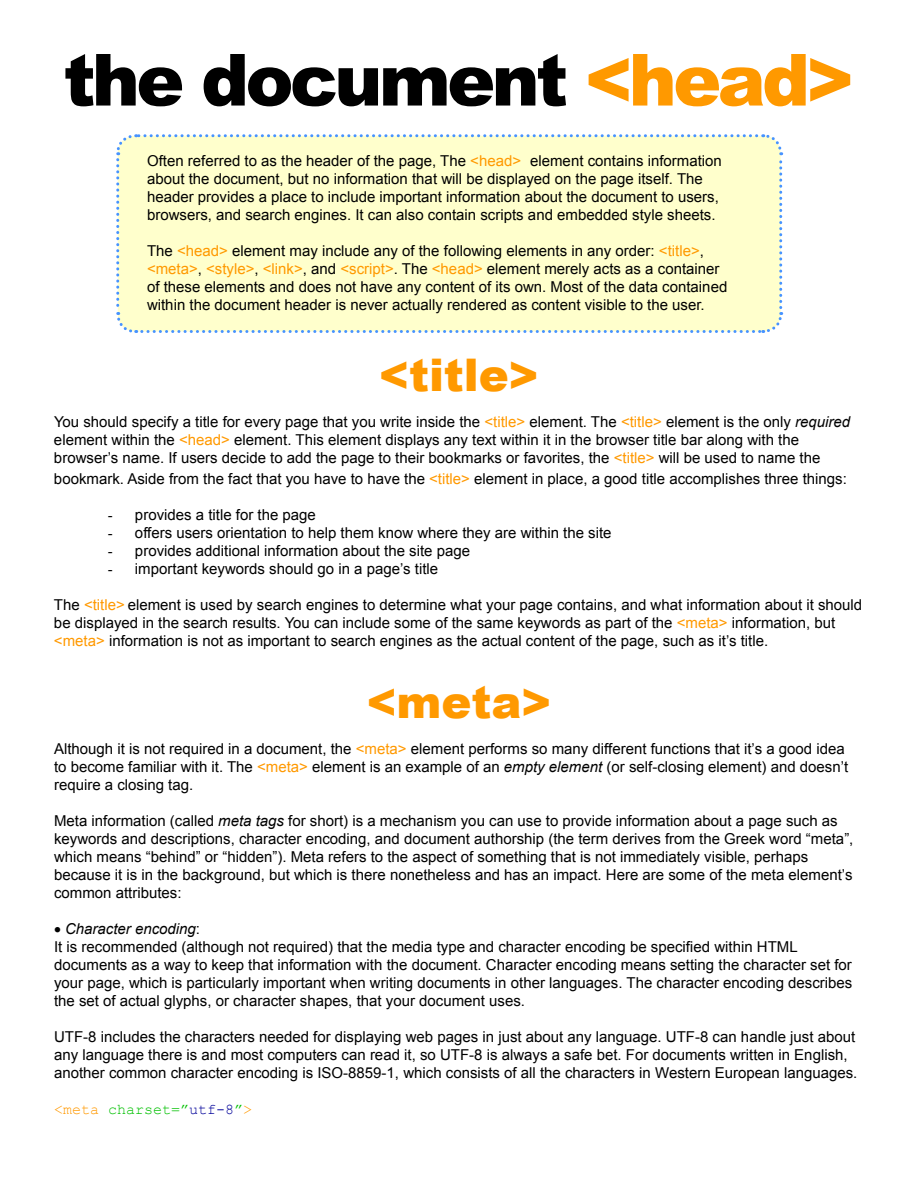
<style>
.page{position:relative;width:918px;height:1188px;background:#fff}
.page>*{position:absolute;margin:0;border:0;box-sizing:border-box;transform-origin:0 0}
.t1{font:900 72px "Arial";letter-spacing:-.05em;color:#000}
.t2{font:900 45px "Arial";color:#f90}
.t3{font:15px/18px "Arial";color:#000}
.t4{font:15px "Courier New";color:#00c000}
.s1{color:#f90}
.s2{font-style:italic}
.s3{font-family:"Times New Roman"}
.s4{color:#009}
</style>
<div class="page">
<div style="left:116px;top:134px;width:668px;height:199px;background:#ffc"></div>
<h1 class="t1" style="left:63px;top:28px;width:792px">the document <span class="s1">&lt;head&gt;</span></h1>
<p class="t3" style="left:147px;top:152px;width:576px">Often referred to as the header of the page, The <span class="s1">&lt;head&gt;</span> element contains information about the document, but no information that will be displayed on the page itself. The header provides a place to include important information about the document to users, browsers, and search engines. It can also contain scripts and embedded style sheets.</p>
<p class="t3" style="left:147px;top:242px;width:582px">The <span class="s1">&lt;head&gt;</span> element may include any of the following elements in any order: <span class="s1">&lt;title&gt;</span>, <span class="s1">&lt;meta&gt;</span>, <span class="s1">&lt;style&gt;</span>, <span class="s1">&lt;link&gt;</span>, and <span class="s1">&lt;script&gt;</span>. The <span class="s1">&lt;head&gt;</span> element merely acts as a container of these elements and does not have any content of its own. Most of the data contained within the document header is never actually rendered as content visible to the user.</p>
<h2 class="t2" style="left:379px;top:342px;width:161px">&lt;title&gt;</h2>
<p class="t3" style="left:54px;top:413px;width:798px">You should specify a title for every page that you write inside the <span class="s1">&lt;title&gt;</span> element. The <span class="s1">&lt;title&gt;</span> element is the only <span class="s2">required </span>element within the <span class="s1">&lt;head&gt;</span> element. This element displays any text within it in the browser title bar along with the browser’s name. If users decide to add the page to their bookmarks or favorites, the <span class="s1">&lt;title&gt;</span> will be used to name the</p>
<p class="t3" style="left:54px;top:470px;width:794px">bookmark. Aside from the fact that you have to have the <span class="s1">&lt;title&gt;</span> element in place, a good title accomplishes three things:</p>
<p class="t3" style="left:108px;top:506px;width:209px"><span class="s3">-</span> provides a title for the page</p>
<p class="t3" style="left:108px;top:524px;width:505px"><span class="s3">-</span> offers users orientation to help them know where they are within the site</p>
<p class="t3" style="left:108px;top:542px;width:364px"><span class="s3">-</span> provides additional information about the site page</p>
<p class="t3" style="left:108px;top:560px;width:332px"><span class="s3">-</span> important keywords should go in a page’s title</p>
<p class="t3" style="left:54px;top:596px;width:810px">The <span class="s1">&lt;title&gt;</span> element is used by search engines to determine what your page contains, and what information about it should be displayed in the search results. You can include some of the same keywords as part of the <span class="s1">&lt;meta&gt;</span> information, but <span class="s1">&lt;meta&gt;</span> information is not as important to search engines as the actual content of the page, such as it’s title.</p>
<h2 class="t2" style="left:367px;top:670px;width:186px">&lt;meta&gt;</h2>
<p class="t3" style="left:54px;top:740px;width:796px">Although it is not required in a document, the <span class="s1">&lt;meta&gt;</span> element performs so many different functions that it’s a good idea to become familiar with it. The <span class="s1">&lt;meta&gt;</span> element is an example of an <span class="s2">empty element</span> (or self-closing element) and doesn’t require a closing tag.</p>
<p class="t3" style="left:54px;top:812px;width:801px">Meta information (called <span class="s2">meta tags</span> for short) is a mechanism you can use to provide information about a page such as keywords and descriptions, character encoding, and document authorship (the term derives from the Greek word “meta”, which means “behind” or “hidden”). Meta refers to the aspect of something that is not immediately visible, perhaps because it is in the background, but which is there nonetheless and has an impact. Here are some of the meta element’s common attributes:</p>
<p class="t3" style="left:54px;top:920px;width:800px">• <span class="s2">Character encoding</span>:<br>It is recommended (although not required) that the media type and character encoding be specified within HTML documents as a way to keep that information with the document. Character encoding means setting the character set for your page, which is particularly important when writing documents in other languages. The character encoding describes the set of actual glyphs, or character shapes, that your document uses.</p>
<p class="t3" style="left:54px;top:1028px;width:805px">UTF-8 includes the characters needed for displaying web pages in just about any language. UTF-8 can handle just about any language there is and most computers can read it, so UTF-8 is always a safe bet. For documents written in English, another common character encoding is ISO-8859-1, which consists of all the characters in Western European languages.</p>
<p class="t4" style="left:54px;top:1100px;width:200px"><span class="s1">&lt;meta</span> charset=”<span class="s4">utf-8</span>”<span class="s1">&gt;</span></p>
</div>
